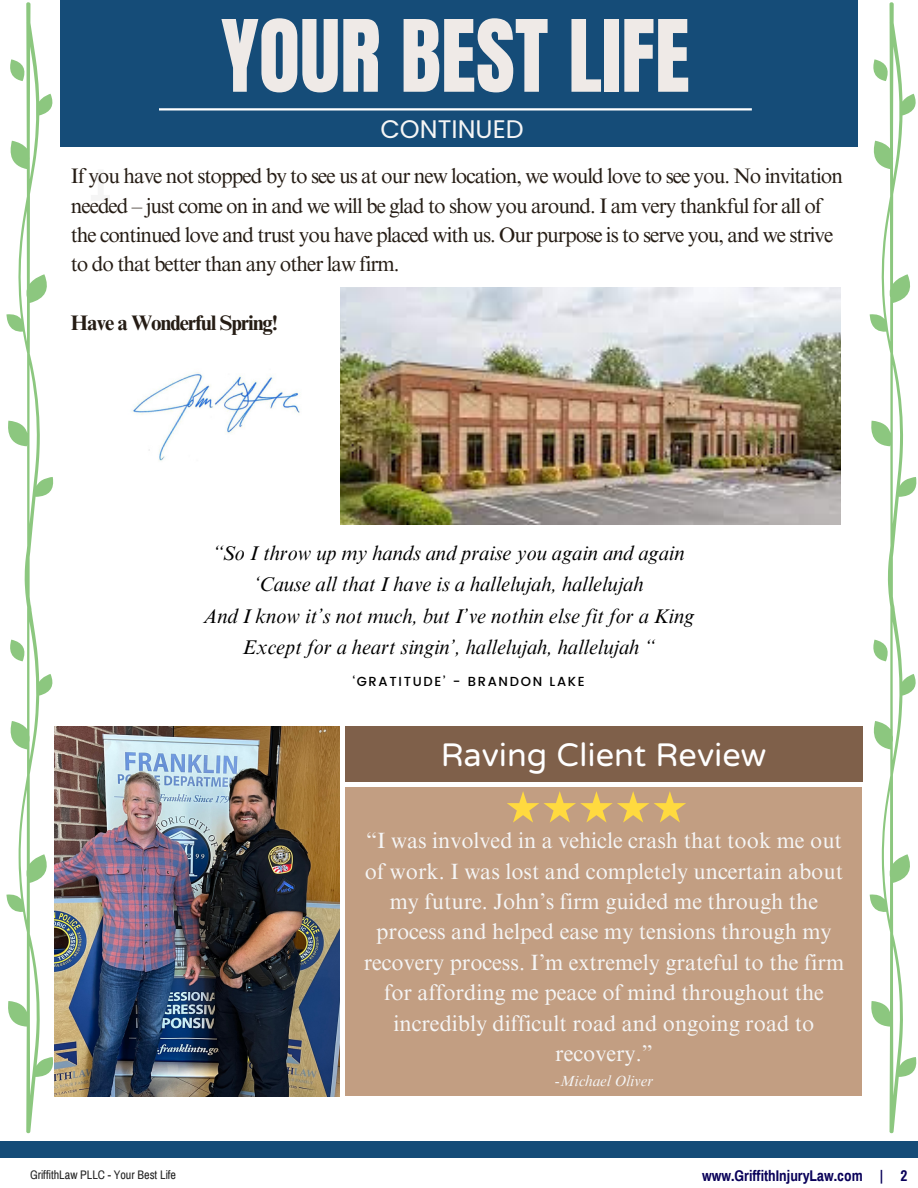
<style>
.page{position:relative;width:918px;height:1188px;background:#fff}
.page>*{position:absolute;margin:0;border:0;box-sizing:border-box;transform-origin:0 0}
.t1{font:84.75px "Anton";color:#efeae7}
.t2{font:40.5px "NTR";color:#fff}
.t3{font:25.35px "Poppins";color:#f5f5f5}
.t4{font:22.05px/30.3px "Times NRMT Pro";color:#f5f5f5;text-align:center}
.t5{font:21px/29.2px "Times NRMT Pro";letter-spacing:-.045em;color:#251c14}
.t6{font:700 21px "Times NRMT Pro";letter-spacing:-.045em;color:#251c14}
.t7{font:italic 20.25px/31.5px "Times NRMT Pro";color:#000;text-align:center}
.t8{font:700 15.15px "Archivo Narrow";color:#090059}
.t9{font:italic 15px "Times NRMT Pro";color:#f5f5f5}
.t10{font:500 13.05px "Poppins";letter-spacing:.13em;color:#000}
.t11{font:12.15px "Archivo Narrow";color:#222}
</style>
<div class="page">
<div style="left:60px;top:0;width:798px;height:147px;background:#154c78"></div>
<hr style="left:159px;top:108px;width:593px;height:3px;background:#fff">
<div style="left:0;top:1142px;width:918px;height:16px;background:#154c78"></div>
<svg style="left:6px;top:2px;width:49px;height:1131px"></svg>
<svg style="left:6px;top:640px;width:21px;height:21px"></svg>
<svg style="left:6px;top:59px;width:21px;height:22px"></svg>
<svg style="left:869px;top:2px;width:48px;height:1131px"></svg>
<svg style="left:869px;top:640px;width:21px;height:21px"></svg>
<svg style="left:869px;top:59px;width:21px;height:22px"></svg>
<img style="left:132px;top:372px;width:168px;height:89px">
<img style="left:340px;top:287px;width:501px;height:238px">
<div style="left:345px;top:726px;width:517px;height:56px;background:#7f604a"></div>
<img style="left:55px;top:726px;width:284px;height:370px">
<div style="left:346px;top:787px;width:516px;height:309px;background:#c29e82"></div>
<svg style="left:507px;top:791px;width:179px;height:32px"></svg>
<p class="t1" style="left:221px;top:-5px;width:470px">YOUR BEST LIFE</p>
<p class="t3" style="left:380px;top:111px;width:145px">CONTINUED</p>
<h5 class="t5" style="left:71px;top:164px;width:774px">If you have not stopped by to see us at our new location, we would love to see you. No invitation needed – just come on in and we will be glad to show you around. I am very thankful for all of the continued love and trust you have placed with us. Our purpose is to serve you, and we strive to do that better than any other law firm.</h5>
<h4 class="t6" style="left:71px;top:315px;width:208px">Have a Wonderful Spring!</h4>
<p class="t7" style="left:203px;top:540px;width:493px">“So I throw up my hands and praise you again and again ‘Cause all that I have is a hallelujah, hallelujah<br>And I know it’s not much, but I’ve nothin else fit for a King Except for a heart singin’, hallelujah, hallelujah “</p>
<h5 class="t10" style="left:353px;top:674px;width:234px">‘GRATITUDE’ - BRANDON LAKE</h5>
<p class="t2" style="left:441px;top:728px;width:327px">Raving Client Review</p>
<p class="t4" style="left:364px;top:828px;width:482px">“I was involved in a vehicle crash that took me out of work. I was lost and completely uncertain about my future. John’s firm guided me through the process and helped ease my tensions through my recovery process. I’m extremely grateful to the firm for affording me peace of mind throughout the incredibly difficult road and ongoing road to recovery.”</p>
<p class="t9" style="left:555px;top:1075px;width:100px">-Michael Oliver</p>
<p class="t11" style="left:30px;top:1168px;width:148px">GriffithLaw PLLC - Your Best Life</p>
<p class="t8" style="left:702px;top:1168px;width:207px">www.GriffithInjuryLaw.com | 2</p>
</div>
